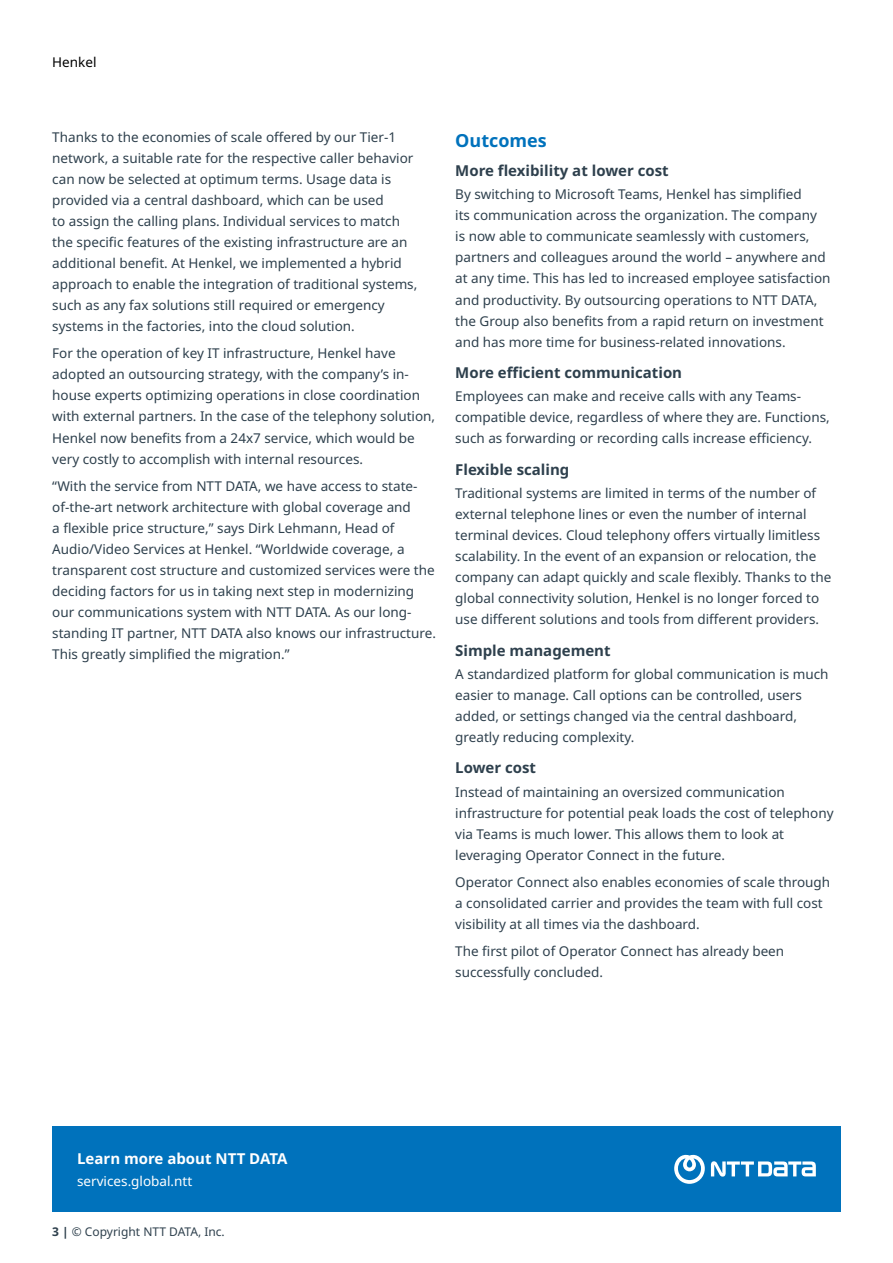
<style>
.page{position:relative;width:893px;height:1263px;background:#fff}
.page>*{position:absolute;margin:0;border:0;box-sizing:border-box;transform-origin:0 0}
.t1{font:700 18px "Noto Sans";color:#0072bc}
.t2{font:700 15px "Noto Sans";color:#2e404d}
.t3{font:700 15px "Noto Sans";color:#fff}
.t4{font:13.5px/21px "Noto Sans";color:#2e404d}
.t5{font:13.5px "Noto Sans";color:#fff}
.t6{font:13.5px "Noto Sans";color:#000}
.t7{font:12px "Noto Sans";color:#2e404d}
.s1{font-weight:700}
</style>
<div class="page">
<div style="left:52px;top:1127px;width:789px;height:85px;background:#0072bc"></div>
<svg style="left:674px;top:1155px;width:31px;height:29px"></svg>
<svg style="left:711px;top:1161px;width:105px;height:15px"></svg>
<p class="t6" style="left:52px;top:52px;width:46px">Henkel</p>
<p class="t4" style="left:52px;top:127px;width:367px">Thanks to the economies of scale offered by our Tier-1 network, a suitable rate for the respective caller behavior can now be selected at optimum terms. Usage data is provided via a central dashboard, which can be used<br>to assign the calling plans. Individual services to match the specific features of the existing infrastructure are an additional benefit. At Henkel, we implemented a hybrid approach to enable the integration of traditional systems, such as any fax solutions still required or emergency systems in the factories, into the cloud solution.</p>
<p class="t4" style="left:52px;top:343px;width:384px">For the operation of key IT infrastructure, Henkel have adopted an outsourcing strategy, with the company’s in&shy;house experts optimizing operations in close coordination with external partners. In the case of the telephony solution, Henkel now benefits from a 24x7 service, which would be very costly to accomplish with internal resources.</p>
<p class="t4" style="left:52px;top:476px;width:385px">“With the service from NTT DATA, we have access to state&shy;of-the-art network architecture with global coverage and<br>a flexible price structure,” says Dirk Lehmann, Head of Audio/Video Services at Henkel. “Worldwide coverage, a transparent cost structure and customized services were the deciding factors for us in taking next step in modernizing our communications system with NTT DATA. As our long&shy;standing IT partner, NTT DATA also knows our infrastructure.<br>This greatly simplified the migration.”</p>
<h1 class="t1" style="left:455px;top:128px;width:93px">Outcomes</h1>
<p class="t2" style="left:455px;top:160px;width:215px">More flexibility at lower cost</p>
<p class="t4" style="left:455px;top:184px;width:377px">By switching to Microsoft Teams, Henkel has simplified<br>its communication across the organization. The company<br>is now able to communicate seamlessly with customers, partners and colleagues around the world – anywhere and at any time. This has led to increased employee satisfaction and productivity. By outsourcing operations to NTT DATA, the Group also benefits from a rapid return on investment and has more time for business-related innovations.</p>
<p class="t2" style="left:455px;top:362px;width:228px">More efficient communication</p>
<p class="t4" style="left:455px;top:386px;width:376px">Employees can make and receive calls with any Teams&shy;compatible device, regardless of where they are. Functions, such as forwarding or recording calls increase efficiency.</p>
<p class="t2" style="left:455px;top:459px;width:116px">Flexible scaling</p>
<p class="t4" style="left:455px;top:483px;width:378px">Traditional systems are limited in terms of the number of external telephone lines or even the number of internal terminal devices. Cloud telephony offers virtually limitless scalability. In the event of an expansion or relocation, the company can adapt quickly and scale flexibly. Thanks to the global connectivity solution, Henkel is no longer forced to use different solutions and tools from different providers.</p>
<p class="t2" style="left:455px;top:640px;width:157px">Simple management</p>
<p class="t4" style="left:455px;top:664px;width:375px">A standardized platform for global communication is much easier to manage. Call options can be controlled, users added, or settings changed via the central dashboard, greatly reducing complexity.</p>
<p class="t2" style="left:455px;top:757px;width:82px">Lower cost</p>
<p class="t4" style="left:455px;top:781px;width:380px">Instead of maintaining an oversized communication infrastructure for potential peak loads the cost of telephony via Teams is much lower. This allows them to look at leveraging Operator Connect in the future.</p>
<p class="t4" style="left:455px;top:872px;width:377px">Operator Connect also enables economies of scale through a consolidated carrier and provides the team with full cost visibility at all times via the dashboard.</p>
<p class="t4" style="left:455px;top:941px;width:331px">The first pilot of Operator Connect has already been successfully concluded.</p>
<p class="t3" style="left:77px;top:1148px;width:212px">Learn more about NTT DATA</p>
<p class="t5" style="left:77px;top:1171px;width:117px">services.global.ntt</p>
<p class="t7" style="left:52px;top:1223px;width:174px"><span class="s1">3 |</span> © Copyright NTT DATA, Inc.</p>
</div>
